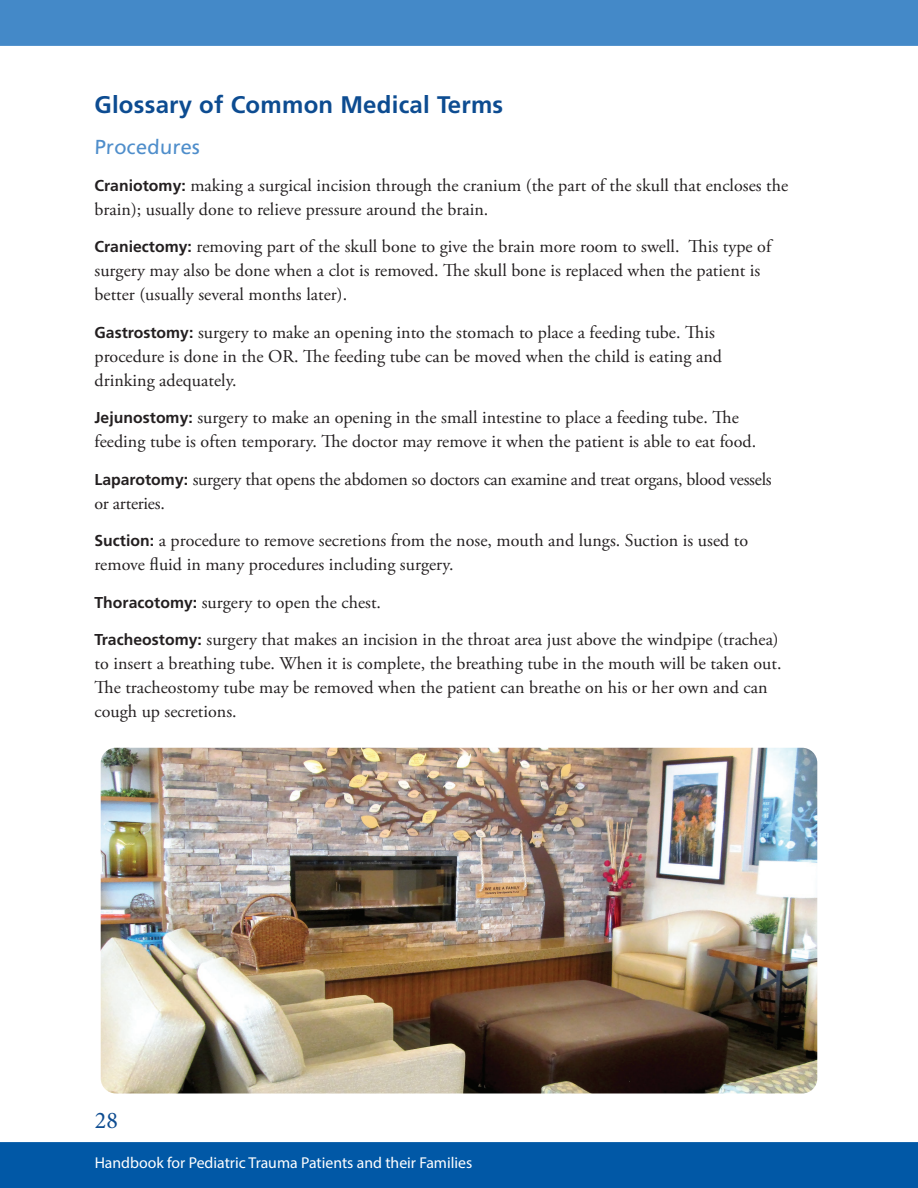
<style>
.page{position:relative;width:918px;height:1188px;background:#fff}
.page>*{position:absolute;margin:0;border:0;box-sizing:border-box;transform-origin:0 0}
.t1{font:700 24px "Frutiger LT Std";letter-spacing:.01em;color:#0d4c91}
.t2{font:24px "Minion Pro";color:#0d4c91}
.t3{font:20.25px "Frutiger LT Std";color:#4f8ecb}
.t4{font:18px/24px "Adobe Garamond Pro";color:#231f20}
.t5{font:15.75px "Myriad Pro";color:#fff}
.s1{font-family:"Frutiger LT Std";font-weight:700;font-size:15.75px}
</style>
<div class="page">
<div style="left:0;top:1142px;width:918px;height:46px;background:#0158a6"></div>
<div style="left:0;top:0;width:918px;height:46px;background:#4489c8"></div>
<img style="left:101px;top:748px;width:716px;height:346px">
<h1 class="t1" style="left:94px;top:90px;width:410px">Glossary of Common Medical Terms</h1>
<p class="t3" style="left:94px;top:135px;width:108px">Procedures</p>
<p class="t4" style="left:94px;top:174px;width:695px"><span class="s1">Craniotomy:</span> making a surgical incision through the cranium (the part of the skull that encloses the brain); usually done to relieve pressure around the brain.</p>
<p class="t4" style="left:94px;top:235px;width:678px"><span class="s1">Craniectomy:</span> removing part of the skull bone to give the brain more room to swell. This type of surgery may also be done when a clot is removed. The skull bone is replaced when the patient is better (usually several months later).</p>
<p class="t4" style="left:94px;top:321px;width:629px"><span class="s1">Gastrostomy:</span> surgery to make an opening into the stomach to place a feeding tube. This procedure is done in the OR. The feeding tube can be moved when the child is eating and drinking adequately.</p>
<p class="t4" style="left:94px;top:406px;width:663px"><span class="s1">Jejunostomy:</span> surgery to make an opening in the small intestine to place a feeding tube. The feeding tube is often temporary. The doctor may remove it when the patient is able to eat food.</p>
<p class="t4" style="left:94px;top:468px;width:679px"><span class="s1">Laparotomy:</span> surgery that opens the abdomen so doctors can examine and treat organs, blood vessels or arteries.</p>
<p class="t4" style="left:94px;top:529px;width:655px"><span class="s1">Suction:</span> a procedure to remove secretions from the nose, mouth and lungs. Suction is used to remove fluid in many procedures including surgery.</p>
<p class="t4" style="left:94px;top:584px;width:686px;line-height:37.5px"><span class="s1">Thoracotomy:</span> surgery to open the chest.<br><span class="s1">Tracheostomy:</span> surgery that makes an incision in the throat area just above the windpipe (trachea)</p>
<p class="t4" style="left:94px;top:652px;width:689px">to insert a breathing tube. When it is complete, the breathing tube in the mouth will be taken out.<br>The tracheostomy tube may be removed when the patient can breathe on his or her own and can cough up secretions.</p>
<h1 class="t2" style="left:95px;top:1104px;width:25px">28</h1>
<p class="t5" style="left:95px;top:1153px;width:379px">Handbook for Pediatric Trauma Patients and their Families</p>
</div>
